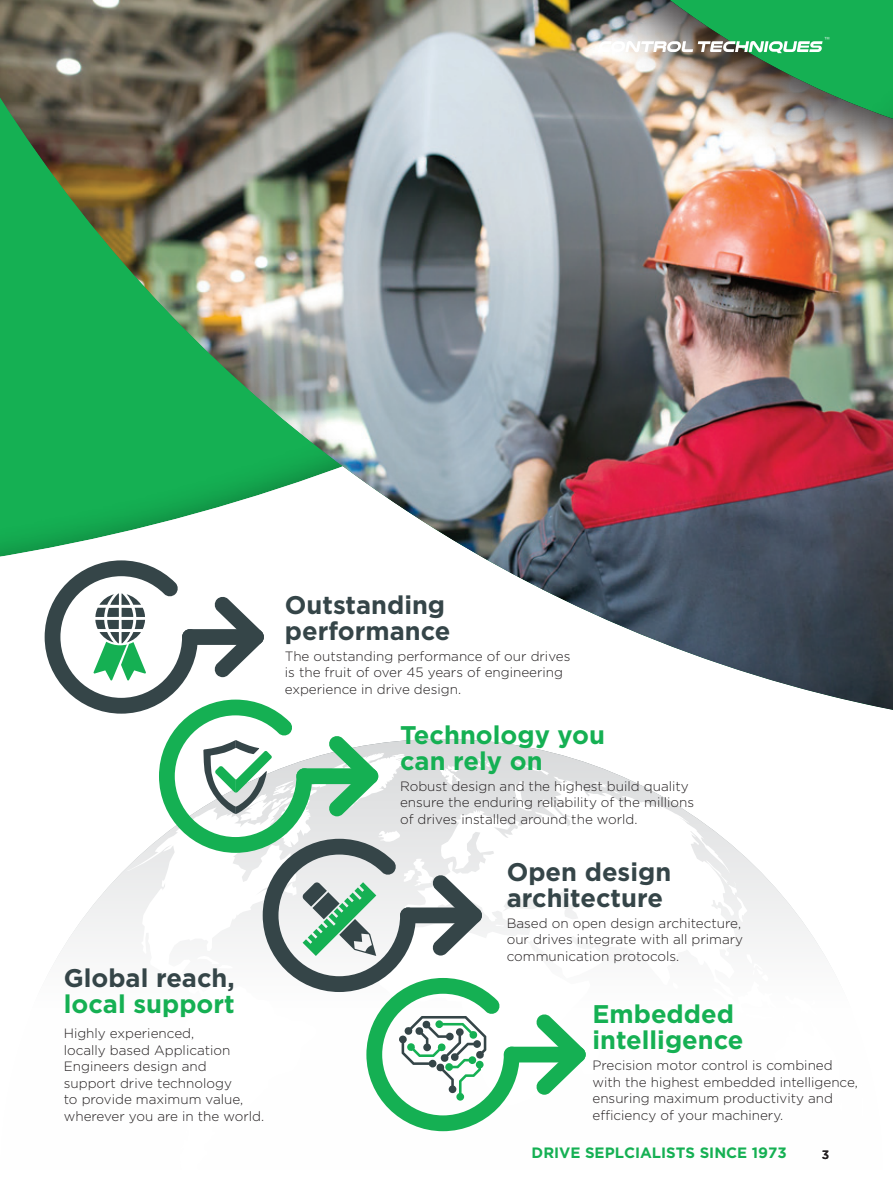
<style>
.page{position:relative;width:893px;height:1191px;background:#fff}
.page>*{position:absolute;margin:0;border:0;box-sizing:border-box;transform-origin:0 0}
.bullet_body_text_bla{font:700 25.5px/26.2px "Gotham";color:#354548}
.bullet_body_text_bla-2{font:700 25.5px/26.2px "Gotham";color:#15b053}
.t1{font:700 15px "Gotham";color:#15b053}
.bullet_body_text_bla-3{font:300 13.5px/16.5px "Gotham";color:#231f20}
.t2{font:500 12px "Gotham";color:#231f20}
.s1{color:#15b053}
</style>
<div class="page">
<div style="left:0;top:0;width:893px;height:736px;background:#231f20;opacity:.84"></div>
<svg style="left:620px;top:775px;width:204px;height:179px"></svg>
<svg style="left:735px;top:860px;width:12px;height:62px"></svg>
<svg style="left:620px;top:776px;width:115px;height:178px"></svg>
<svg style="left:599px;top:37px;width:230px;height:16px"></svg>
<svg style="left:45px;top:560px;width:575px;height:572px"></svg>
<p class="bullet_body_text_bla" style="left:64px;top:964px;width:173px">Global reach, <span class="s1">local support</span></p>
<p class="bullet_body_text_bla-3" style="left:64px;top:1024px;width:202px">Highly experienced,<br>locally based Application<br>Engineers design and<br>support drive technology<br>to provide maximum value, wherever you are in the world.</p>
<p class="bullet_body_text_bla" style="left:285px;top:591px;width:167px">Outstanding performance</p>
<p class="bullet_body_text_bla-3" style="left:285px;top:647px;width:287px">The outstanding performance of our drives is the fruit of over 45 years of engineering experience in drive design.</p>
<p class="bullet_body_text_bla-2" style="left:400px;top:721px;width:206px">Technology you can rely on</p>
<p class="bullet_body_text_bla-3" style="left:400px;top:777px;width:295px">Robust design and the highest build quality ensure the enduring reliability of the millions of drives installed around the world.</p>
<p class="bullet_body_text_bla" style="left:507px;top:858px;width:166px">Open design architecture</p>
<p class="bullet_body_text_bla-3" style="left:507px;top:914px;width:238px">Based on open design architecture, our drives integrate with all primary communication protocols.</p>
<p class="bullet_body_text_bla-2" style="left:592px;top:1000px;width:153px">Embedded intelligence</p>
<p class="bullet_body_text_bla-3" style="left:592px;top:1056px;width:267px">Precision motor control is combined with the highest embedded intelligence, ensuring maximum productivity and efficiency of your machinery.</p>
<p class="t2" style="left:822px;top:1147px;width:9px">3</p>
<p class="t1" style="left:532px;top:1144px;width:257px">DRIVE SEPLCIALISTS SINCE 1973</p>
</div>
